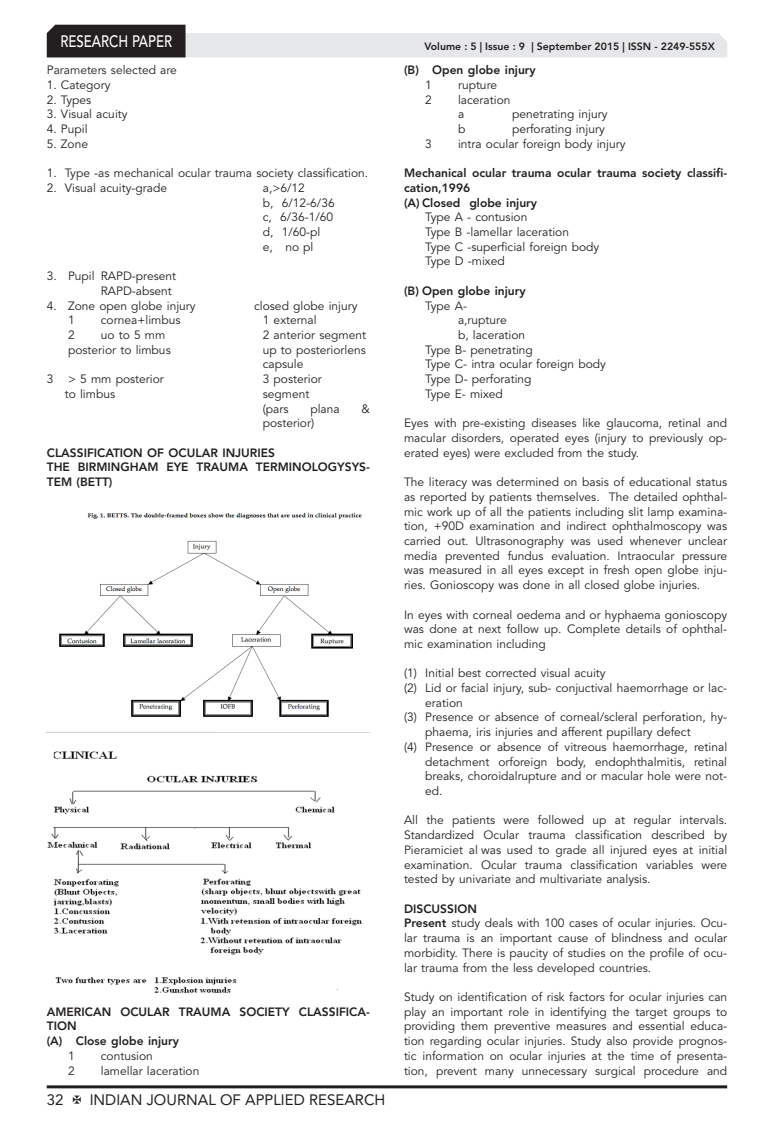
<style>
.page{position:relative;width:774px;height:1136px;background:#fff}
.page>*{position:absolute;margin:0;border:0;box-sizing:border-box;transform-origin:0 0}
.t1{font:500 16.5px "Avenir LT Std";color:#fff;scale:.8 1}
.t2{font:15px "Avenir LT Std";color:#231f20}
.IJAR_Body_Text{font:12px/14.7px "Avenir LT Std";color:#231f20;text-align:justify}
.IJAR_Bullet{font:12px/14.7px "Avenir LT Std";color:#231f20}
.IJAR_Bold{font:800 12px/14.7px "Avenir LT Std";color:#231f20}
.t3{font:800 10.5px "Avenir LT Std";color:#231f20}
.s1{font-weight:800}
</style>
<div class="page">
<hr style="left:47px;top:1085px;width:680px;height:3px;background:#231f20">
<svg style="left:47px;top:25px;width:680px;height:32px"></svg>
<img style="left:47px;top:512px;width:315px;height:220px">
<img style="left:47px;top:751px;width:315px;height:242px">
<h1 class="t1" style="left:60px;top:32px;width:141px">RESEARCH PAPER</h1>
<p class="IJAR_Body_Text" style="left:47px;top:63px;width:132px">Parameters selected are</p>
<p class="IJAR_Body_Text" style="left:47px;top:78px;width:65px">1. Category</p>
<p class="IJAR_Body_Text" style="left:47px;top:92px;width:46px">2. Types</p>
<p class="IJAR_Body_Text" style="left:47px;top:107px;width:82px">3. Visual acuity</p>
<p class="IJAR_Body_Text" style="left:47px;top:122px;width:42px">4. Pupil</p>
<p class="IJAR_Body_Text" style="left:47px;top:137px;width:43px">5. Zone</p>
<p class="IJAR_Body_Text" style="left:47px;top:166px;width:323px">1. Type -as mechanical ocular trauma society classification.</p>
<p class="IJAR_Body_Text" style="left:47px;top:181px;width:122px">2. Visual acuity-grade</p>
<p class="IJAR_Body_Text" style="left:263px;top:181px;width:73px;text-align:left">a,&gt;6/12<br>b, 6/12-6/36 c, 6/36-1/60 d, 1/60-pl<br>e, no pl</p>
<p class="IJAR_Bullet" style="left:47px;top:269px;width:131px">3. Pupil RAPD-present</p>
<p class="IJAR_Bullet" style="left:101px;top:284px;width:73px">RAPD-absent</p>
<p class="IJAR_Bullet" style="left:47px;top:298px;width:150px">4. Zone open globe injury</p>
<p class="IJAR_Bullet" style="left:254px;top:298px;width:105px">closed globe injury</p>
<p class="IJAR_Bullet" style="left:68px;top:313px;width:8px">1</p>
<p class="IJAR_Bullet" style="left:101px;top:313px;width:81px">cornea+limbus</p>
<p class="IJAR_Bullet" style="left:263px;top:313px;width:55px">1 external</p>
<p class="IJAR_Bullet" style="left:68px;top:328px;width:8px">2</p>
<p class="IJAR_Bullet" style="left:101px;top:328px;width:66px">uo to 5 mm</p>
<p class="IJAR_Bullet" style="left:263px;top:328px;width:105px">2 anterior segment</p>
<p class="IJAR_Bullet" style="left:68px;top:342px;width:104px">posterior to limbus</p>
<p class="IJAR_Bullet" style="left:263px;top:342px;width:104px">up to posteriorlens capsule</p>
<p class="IJAR_Bullet" style="left:47px;top:372px;width:119px">3 &gt; 5 mm posterior</p>
<p class="IJAR_Bullet" style="left:263px;top:372px;width:61px">3 posterior</p>
<p class="IJAR_Body_Text" style="left:65px;top:386px;width:52px">to limbus</p>
<p class="IJAR_Body_Text" style="left:263px;top:386px;width:48px">segment</p>
<p class="IJAR_Body_Text" style="left:263px;top:401px;width:27px">(pars</p>
<p class="IJAR_Body_Text" style="left:310px;top:401px;width:31px">plana</p>
<p class="IJAR_Body_Text" style="left:361px;top:401px;width:10px">&amp;</p>
<p class="IJAR_Body_Text" style="left:263px;top:416px;width:53px">posterior)</p>
<p class="IJAR_Bold" style="left:47px;top:445px;width:230px">CLASSIFICATION OF OCULAR INJURIES</p>
<p class="IJAR_Bold" style="left:47px;top:460px;width:325px">THE BIRMINGHAM EYE TRAUMA TERMINOLOGYSYS-<br>TEM (BETT)</p>
<p class="IJAR_Bold" style="left:47px;top:1004px;width:325px">AMERICAN OCULAR TRAUMA SOCIETY CLASSIFICA-<br>TION</p>
<p class="IJAR_Bold" style="left:47px;top:1033px;width:134px">(A) Close globe injury</p>
<p class="IJAR_Bullet" style="left:68px;top:1048px;width:8px">1</p>
<p class="IJAR_Bullet" style="left:101px;top:1048px;width:54px">contusion</p>
<p class="IJAR_Bullet" style="left:68px;top:1063px;width:8px">2</p>
<p class="IJAR_Bullet" style="left:101px;top:1063px;width:100px">lamellar laceration</p>
<p class="t2" style="left:47px;top:1090px;width:18px">32</p>
<p class="t2" style="left:90px;top:1090px;width:297px">INDIAN JOURNAL OF APPLIED RESEARCH</p>
<p class="t3" style="left:424px;top:41px;width:292px">Volume : 5 | Issue : 9 | September 2015 | ISSN - 2249-555X</p>
<p class="IJAR_Bold" style="left:404px;top:63px;width:133px">(B) Open globe injury</p>
<p class="IJAR_Bullet" style="left:425px;top:78px;width:8px">1</p>
<p class="IJAR_Bullet" style="left:458px;top:78px;width:41px">rupture</p>
<p class="IJAR_Bullet" style="left:425px;top:92px;width:8px">2</p>
<p class="IJAR_Bullet" style="left:458px;top:92px;width:54px">laceration</p>
<p class="IJAR_Bullet" style="left:458px;top:107px;width:8px">a</p>
<p class="IJAR_Bullet" style="left:512px;top:107px;width:97px">penetrating injury</p>
<p class="IJAR_Bullet" style="left:458px;top:122px;width:9px">b</p>
<p class="IJAR_Bullet" style="left:512px;top:122px;width:94px">perforating injury</p>
<p class="IJAR_Bullet" style="left:425px;top:137px;width:8px">3</p>
<p class="IJAR_Bullet" style="left:458px;top:137px;width:169px">intra ocular foreign body injury</p>
<p class="IJAR_Bold" style="left:404px;top:166px;width:325px">Mechanical ocular trauma ocular trauma society classifi&shy;cation,1996</p>
<p class="IJAR_Bold" style="left:404px;top:195px;width:135px">(A) Closed globe injury</p>
<p class="IJAR_Bullet" style="left:425px;top:210px;width:104px">Type A - contusion</p>
<p class="IJAR_Bullet" style="left:425px;top:225px;width:145px">Type B -lamellar laceration</p>
<p class="IJAR_Bullet" style="left:425px;top:239px;width:176px">Type C -superficial foreign body</p>
<p class="IJAR_Bullet" style="left:425px;top:254px;width:81px">Type D -mixed</p>
<p class="IJAR_Bold" style="left:404px;top:283px;width:123px">(B) Open globe injury</p>
<p class="IJAR_Bullet" style="left:425px;top:298px;width:43px">Type A-</p>
<p class="IJAR_Bullet" style="left:458px;top:313px;width:50px">a,rupture</p>
<p class="IJAR_Bullet" style="left:458px;top:328px;width:69px">b, laceration</p>
<p class="IJAR_Bullet" style="left:425px;top:342px;width:109px">Type B- penetrating</p>
<p class="IJAR_Bullet" style="left:425px;top:357px;width:182px">Type C- intra ocular foreign body</p>
<p class="IJAR_Bullet" style="left:425px;top:372px;width:108px">Type D- perforating</p>
<p class="IJAR_Bullet" style="left:425px;top:386px;width:79px">Type E- mixed</p>
<p class="IJAR_Body_Text" style="left:404px;top:416px;width:325px">Eyes with pre-existing diseases like glaucoma, retinal and macular disorders, operated eyes (injury to previously op&shy;erated eyes) were excluded from the study.</p>
<p class="IJAR_Body_Text" style="left:404px;top:475px;width:325px">The literacy was determined on basis of educational status as reported by patients themselves. The detailed ophthal&shy;mic work up of all the patients including slit lamp examina&shy;tion, +90D examination and indirect ophthalmoscopy was carried out. Ultrasonography was used whenever unclear media prevented fundus evaluation. Intraocular pressure was measured in all eyes except in fresh open globe inju&shy;ries. Gonioscopy was done in all closed globe injuries.</p>
<p class="IJAR_Body_Text" style="left:404px;top:607px;width:325px">In eyes with corneal oedema and or hyphaema gonioscopy was done at next follow up. Complete details of ophthal&shy;mic examination including</p>
<p class="IJAR_Bullet" style="left:404px;top:666px;width:203px">(1) Initial best corrected visual acuity</p>
<p class="IJAR_Bullet" style="left:425px;top:680px;width:303px;text-indent:-21px">(2) Lid or facial injury, sub- conjuctival haemorrhage or lac&shy;eration</p>
<p class="IJAR_Bullet" style="left:425px;top:710px;width:303px;text-indent:-21px">(3) Presence or absence of corneal/scleral perforation, hy&shy;phaema, iris injuries and afferent pupillary defect</p>
<p class="IJAR_Bullet" style="left:425px;top:739px;width:303px;text-align:justify;text-indent:-21px">(4) Presence or absence of vitreous haemorrhage, retinal detachment orforeign body, endophthalmitis, retinal breaks, choroidalrupture and or macular hole were not&shy;ed.</p>
<p class="IJAR_Body_Text" style="left:404px;top:813px;width:325px">All the patients were followed up at regular intervals.<br>Standardized Ocular trauma classification described by Pieramiciet al was used to grade all injured eyes at initial examination. Ocular trauma classification variables were tested by univariate and multivariate analysis.</p>
<p class="IJAR_Bold" style="left:404px;top:901px;width:74px">DISCUSSION</p>
<p class="IJAR_Body_Text" style="left:404px;top:916px;width:325px"><span class="s1">Present</span> study deals with 100 cases of ocular injuries. Ocu&shy;lar trauma is an important cause of blindness and ocular morbidity. There is paucity of studies on the profile of ocu&shy;lar trauma from the less developed countries.</p>
<p class="IJAR_Body_Text" style="left:404px;top:989px;width:325px">Study on identification of risk factors for ocular injuries can play an important role in identifying the target groups to providing them preventive measures and essential educa&shy;tion regarding ocular injuries. Study also provide prognos&shy;tic information on ocular injuries at the time of presenta&shy;tion, prevent many unnecessary surgical procedure and</p>
</div>
